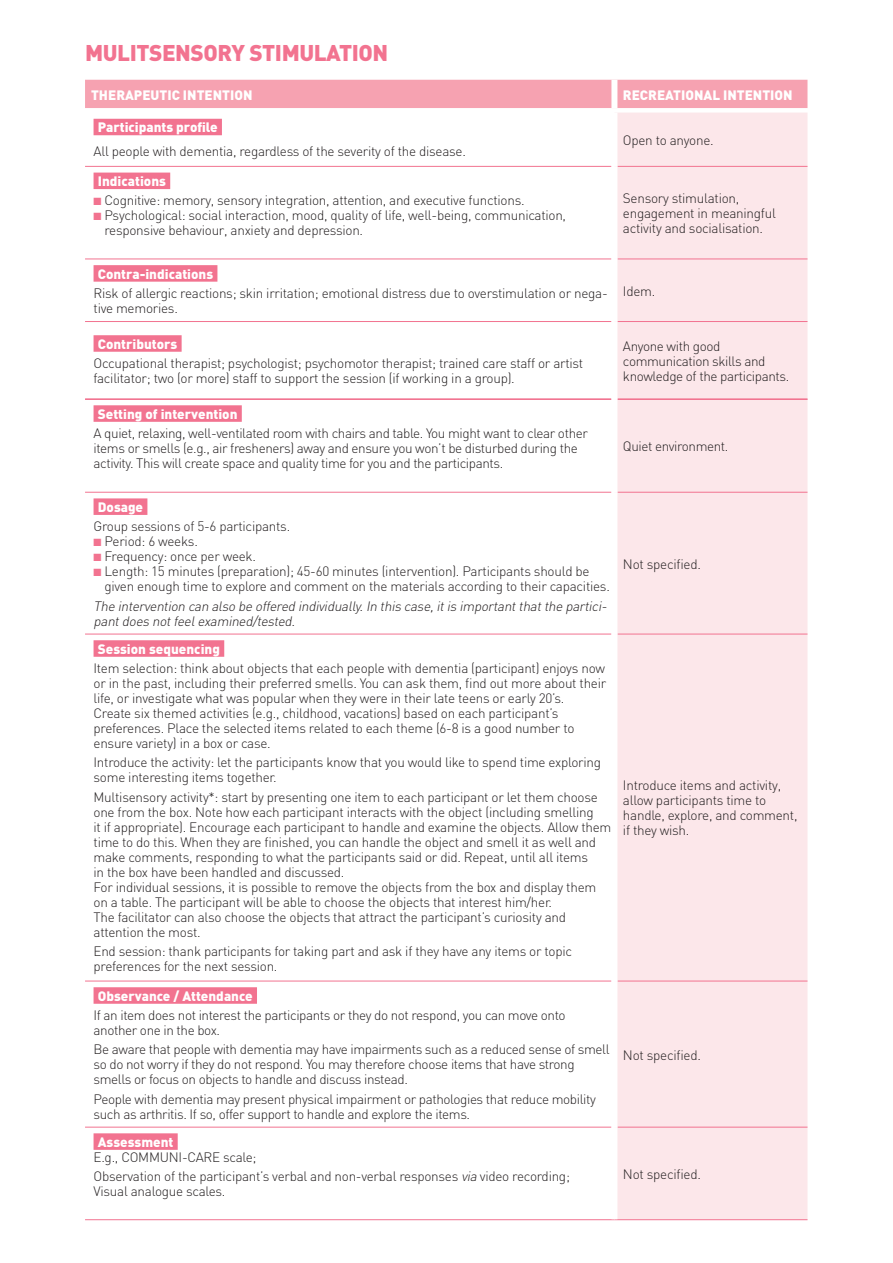
<style>
.page{position:relative;width:893px;height:1263px;background:#fff}
.page>*{position:absolute;margin:0;border:0;box-sizing:border-box;transform-origin:0 0}
.t1{font:900 22.5px "DIN";letter-spacing:-.02em;color:#f27390}
.t2{font:300 13.5px/15px "DIN";letter-spacing:-.02em;color:#231f20}
.t3{font:900 13.5px "DIN";color:#fff}
.t4{font:italic 300 13.5px/15px "DIN";color:#231f20}
.s1{color:#f27390}
.s2{font-style:italic}
</style>
<div class="page">
<div style="left:85px;top:80px;width:722px;height:28px;background:#f6a2b1"></div>
<div style="left:617px;top:113px;width:190px;height:1106px;background:#fce7ea"></div>
<div style="left:611px;top:80px;width:6px;height:28px;background:#fff"></div>
<hr style="left:85px;top:166px;width:526px;height:1px;background:#f27390">
<hr style="left:617px;top:166px;width:190px;height:1px;background:#f27390">
<hr style="left:85px;top:258px;width:526px;height:1px;background:#f27390">
<hr style="left:617px;top:258px;width:190px;height:1px;background:#f27390">
<hr style="left:85px;top:399px;width:526px;height:1px;background:#f27390">
<hr style="left:617px;top:399px;width:190px;height:1px;background:#f27390">
<hr style="left:85px;top:492px;width:526px;height:1px;background:#f27390">
<hr style="left:617px;top:492px;width:190px;height:1px;background:#f27390">
<hr style="left:85px;top:980px;width:526px;height:1px;background:#f27390">
<hr style="left:617px;top:980px;width:190px;height:1px;background:#f27390">
<hr style="left:85px;top:1127px;width:526px;height:1px;background:#f27390">
<hr style="left:617px;top:1127px;width:190px;height:1px;background:#f27390">
<hr style="left:85px;top:1219px;width:529px;height:1px;background:#f27390">
<hr style="left:614px;top:1219px;width:193px;height:1px;background:#f27390">
<hr style="left:85px;top:321px;width:526px;height:1px;background:#f27390">
<hr style="left:617px;top:321px;width:190px;height:1px;background:#f27390">
<hr style="left:85px;top:634px;width:526px;height:1px;background:#f27390">
<hr style="left:617px;top:634px;width:190px;height:1px;background:#f27390">
<div style="left:94px;top:119px;width:128px;height:16px;background:#f27390"></div>
<div style="left:94px;top:173px;width:76px;height:16px;background:#f27390"></div>
<div style="left:94px;top:265px;width:123px;height:17px;background:#f27390"></div>
<div style="left:94px;top:335px;width:88px;height:17px;background:#f27390"></div>
<div style="left:94px;top:405px;width:148px;height:17px;background:#f27390"></div>
<div style="left:94px;top:498px;width:53px;height:17px;background:#f27390"></div>
<div style="left:94px;top:640px;width:130px;height:17px;background:#f27390"></div>
<div style="left:94px;top:987px;width:163px;height:17px;background:#f27390"></div>
<div style="left:94px;top:1133px;width:84px;height:17px;background:#f27390"></div>
<h1 class="t1" style="left:85px;top:38px;width:305px">MULITSENSORY STIMULATION</h1>
<p class="t3" style="left:91px;top:86px;width:163px">THERAPEUTIC INTENTION</p>
<p class="t3" style="left:623px;top:86px;width:171px">RECREATIONAL INTENTION</p>
<p class="t3" style="left:98px;top:118px;width:121px">Participants profile</p>
<p class="t2" style="left:94px;top:143px;width:374px">All people with dementia, regardless of the severity of the disease.</p>
<p class="t2" style="left:623px;top:132px;width:92px">Open to anyone.</p>
<p class="t3" style="left:98px;top:172px;width:70px">Indications</p>
<p class="t2" style="left:94px;top:193px;width:433px"><span class="s1">■</span> Cognitive: memory, sensory integration, attention, and executive functions.</p>
<p class="t2" style="left:104px;top:208px;width:463px;text-indent:-11px"><span class="s1">■</span> Psychological: social interaction, mood, quality of life, well-being, communication, responsive behaviour, anxiety and depression.</p>
<p class="t2" style="left:623px;top:191px;width:154px">Sensory stimulation, engagement in meaningful activity and socialisation.</p>
<p class="t3" style="left:98px;top:265px;width:117px">Contra-indications</p>
<p class="t2" style="left:94px;top:285px;width:516px">Risk of allergic reactions; skin irritation; emotional distress due to overstimulation or nega&shy;tive memories.</p>
<p class="t2" style="left:623px;top:283px;width:34px">Idem.</p>
<p class="t3" style="left:98px;top:335px;width:81px">Contributors</p>
<p class="t2" style="left:94px;top:356px;width:491px">Occupational therapist; psychologist; psychomotor therapist; trained care staff or artist facilitator; two (or more) staff to support the session (if working in a group).</p>
<p class="t2" style="left:623px;top:338px;width:168px">Anyone with good communication skills and knowledge of the participants.</p>
<p class="t3" style="left:98px;top:405px;width:141px">Setting of intervention</p>
<p class="t2" style="left:94px;top:426px;width:496px">A quiet, relaxing, well-ventilated room with chairs and table. You might want to clear other items or smells (e.g., air fresheners) away and ensure you won’t be disturbed during the activity. This will create space and quality time for you and the participants.</p>
<p class="t3" style="left:98px;top:498px;width:47px">Dosage</p>
<p class="t2" style="left:94px;top:519px;width:198px">Group sessions of 5-6 participants.</p>
<p class="t2" style="left:94px;top:534px;width:106px"><span class="s1">■</span> Period: 6 weeks.</p>
<p class="t2" style="left:94px;top:549px;width:164px"><span class="s1">■</span> Frequency: once per week.</p>
<p class="t2" style="left:104px;top:564px;width:507px;text-indent:-11px"><span class="s1">■</span> Length: 15 minutes (preparation); 45-60 minutes (intervention). Participants should be given enough time to explore and comment on the materials according to their capacities.</p>
<p class="t4" style="left:94px;top:598px;width:518px">The intervention can also be offered individually.In this case,itis importantthatthe partici&shy;pantdoes notfeelexamined/tested.</p>
<p class="t3" style="left:98px;top:640px;width:124px">Session sequencing</p>
<p class="t2" style="left:94px;top:661px;width:514px">Item selection: think about objects that each people with dementia (participant) enjoys now or in the past, including their preferred smells. You can ask them, find out more about their life, or investigate what was popular when they were in their late teens or early 20’s.<br>Create six themed activities (e.g., childhood, vacations) based on each participant’s preferences. Place the selected items related to each theme (6-8 is a good number to ensure variety) in a box or case.</p>
<p class="t2" style="left:94px;top:755px;width:509px">Introduce the activity: let the participants know that you would like to spend time exploring some interesting items together.</p>
<p class="t2" style="left:94px;top:789px;width:519px">Multisensory activity*: start by presenting one item to each participant or let them choose one from the box. Note how each participant interacts with the object (including smelling<br>it if appropriate). Encourage each participant to handle and examine the objects. Allow them time to do this. When they are finished, you can handle the object and smell it as well and make comments, responding to what the participants said or did. Repeat, until all items<br>in the box have been handled and discussed.<br>For individual sessions, it is possible to remove the objects from the box and display them on a table. The participant will be able to choose the objects that interest him/her.<br>The facilitator can also choose the objects that attract the participant’s curiosity and attention the most.</p>
<p class="t2" style="left:94px;top:943px;width:480px">End session: thank participants for taking part and ask if they have any items or topic preferences for the next session.</p>
<p class="t3" style="left:98px;top:987px;width:156px">Observance / Attendance</p>
<p class="t2" style="left:94px;top:1008px;width:474px">If an item does not interest the participants or they do not respond, you can move onto another one in the box.</p>
<p class="t2" style="left:94px;top:1042px;width:518px">Be aware that people with dementia may have impairments such as a reduced sense of smell so do not worry if they do not respond. You may therefore choose items that have strong smells or focus on objects to handle and discuss instead.</p>
<p class="t2" style="left:94px;top:1091px;width:504px">People with dementia may present physical impairment or pathologies that reduce mobility such as arthritis. If so, offer support to handle and explore the items.</p>
<p class="t3" style="left:98px;top:1133px;width:77px">Assessment</p>
<p class="t2" style="left:94px;top:1147px;width:478px;line-height:19.2px">E.g., COMMUNI-CARE scale;<br>Observation of the participant’s verbal and non-verbal responses <span class="s2">via</span> video recording;</p>
<p class="t2" style="left:94px;top:1184px;width:133px">Visual analogue scales.</p>
<p class="t2" style="left:623px;top:439px;width:107px">Quiet environment.</p>
<p class="t2" style="left:623px;top:556px;width:79px">Not specified.</p>
<p class="t2" style="left:623px;top:778px;width:176px">Introduce items and activity, allow participants time to handle, explore, and comment, if they wish.</p>
<p class="t2" style="left:623px;top:1047px;width:79px">Not specified.</p>
<p class="t2" style="left:623px;top:1166px;width:79px">Not specified.</p>
</div>
